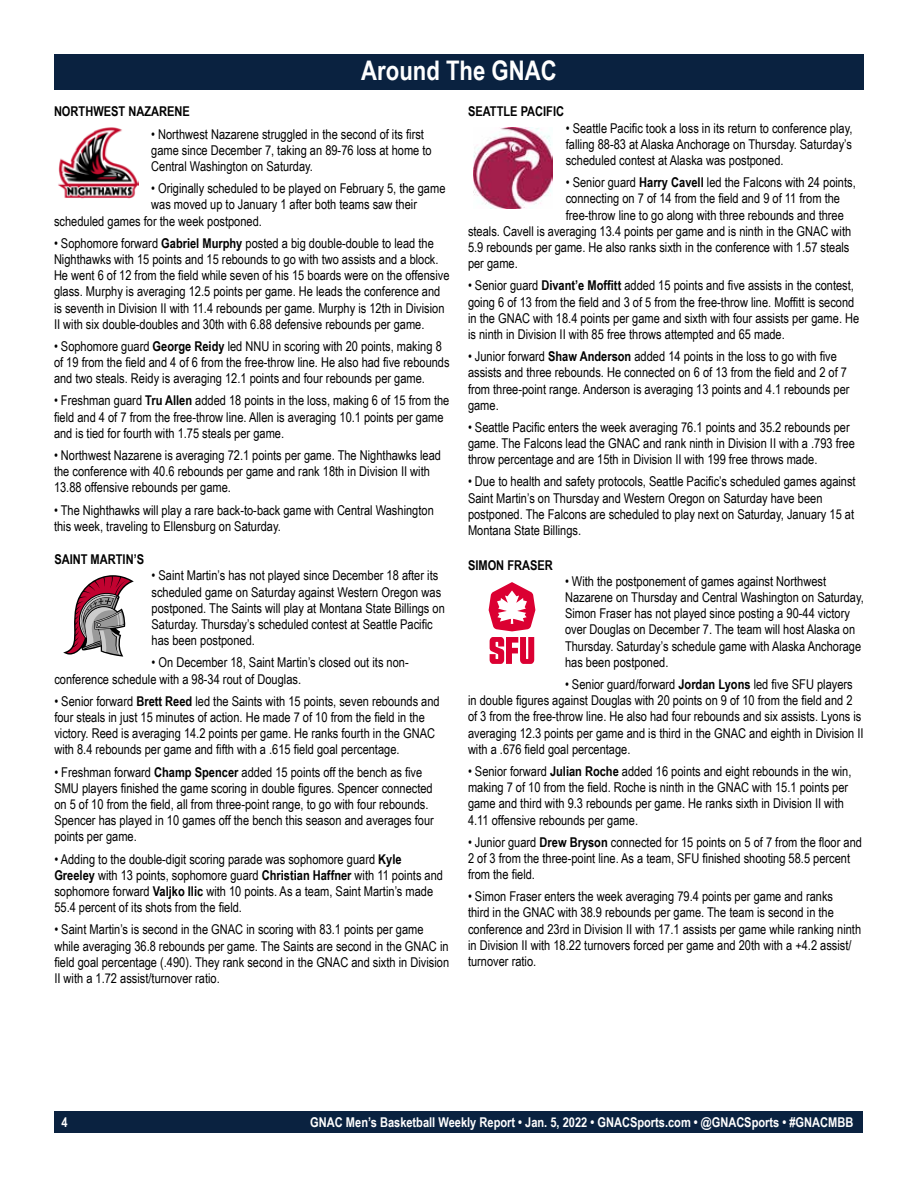
<style>
.page{position:relative;width:918px;height:1188px;background:#fff}
.page>*{position:absolute;margin:0;border:0;box-sizing:border-box;transform-origin:0 0}
.t1{font:700 27px "Arial Narrow";color:#fff}
.t2{font:13.5px/16.2px "Arial Narrow";color:#000}
.t3{font:700 13.5px "Arial Narrow";color:#fff}
.t4{font:700 13.5px "Arial Narrow";color:#000}
.s1{font-weight:700}
</style>
<div class="page">
<div style="left:55px;top:1111px;width:808px;height:22px;background:#0a2240"></div>
<div style="left:54px;top:54px;width:810px;height:36px;background:#0a2240"></div>
<img style="left:58px;top:127px;width:80px;height:71px">
<svg style="left:63px;top:575px;width:71px;height:82px"></svg>
<img style="left:473px;top:127px;width:80px;height:82px">
<svg style="left:490px;top:637px;width:44px;height:27px"></svg>
<svg style="left:489px;top:582px;width:46px;height:49px"></svg>
<h1 class="t1" style="left:361px;top:50px;width:197px">Around The GNAC</h1>
<p class="t4" style="left:54px;top:101px;width:137px">NORTHWEST NAZARENE</p>
<p class="t2" style="left:151px;top:125px;width:282px">• Northwest Nazarene struggled in the second of its first game since December 7, taking an 89-76 loss at home to<br>Central Washington on Saturday.</p>
<p class="t2" style="left:151px;top:180px;width:296px">• Originally scheduled to be played on February 5, the game</p>
<p class="t2" style="left:151px;top:196px;width:267px">was moved up to January 1 after both teams saw their</p>
<p class="t2" style="left:54px;top:212px;width:210px">scheduled games for the week postponed.</p>
<p class="t2" style="left:54px;top:234px;width:397px">• Sophomore forward <span class="s1">Gabriel Murphy</span> posted a big double-double to lead the Nighthawks with 15 points and 15 rebounds to go with two assists and a block.<br>He went 6 of 12 from the field while seven of his 15 boards were on the offensive glass. Murphy is averaging 12.5 points per game. He leads the conference and is seventh in Division II with 11.4 rebounds per game. Murphy is 12th in Division II with six double-doubles and 30th with 6.88 defensive rebounds per game.</p>
<p class="t2" style="left:54px;top:338px;width:397px">• Sophomore guard <span class="s1">George Reidy</span> led NNU in scoring with 20 points, making 8 of 19 from the field and 4 of 6 from the free-throw line. He also had five rebounds and two steals. Reidy is averaging 12.1 points and four rebounds per game.</p>
<p class="t2" style="left:54px;top:392px;width:397px">• Freshman guard <span class="s1">Tru Allen</span> added 18 points in the loss, making 6 of 15 from the field and 4 of 7 from the free-throw line. Allen is averaging 10.1 points per game and is tied for fourth with 1.75 steals per game.</p>
<p class="t2" style="left:54px;top:447px;width:389px">• Northwest Nazarene is averaging 72.1 points per game. The Nighthawks lead the conference with 40.6 rebounds per game and rank 18th in Division II with<br>13.88 offensive rebounds per game.</p>
<p class="t2" style="left:54px;top:501px;width:381px">• The Nighthawks will play a rare back-to-back game with Central Washington this week, traveling to Ellensburg on Saturday.</p>
<p class="t4" style="left:54px;top:549px;width:91px">SAINT MARTIN’S</p>
<p class="t2" style="left:152px;top:567px;width:295px">• Saint Martin’s has not played since December 18 after its scheduled game on Saturday against Western Oregon was postponed. The Saints will play at Montana State Billings on Saturday. Thursday’s scheduled contest at Seattle Pacific has been postponed.</p>
<p class="t2" style="left:54px;top:654px;width:356px;text-indent:97px">• On December 18, Saint Martin’s closed out its non&shy;conference schedule with a 98-34 rout of Douglas.</p>
<p class="t2" style="left:54px;top:692px;width:387px">• Senior forward <span class="s1">Brett Reed</span> led the Saints with 15 points, seven rebounds and four steals in just 15 minutes of action. He made 7 of 10 from the field in the victory. Reed is averaging 14.2 points per game. He ranks fourth in the GNAC with 8.4 rebounds per game and fifth with a .615 field goal percentage.</p>
<p class="t2" style="left:54px;top:763px;width:381px">• Freshman forward <span class="s1">Champ Spencer</span> added 15 points off the bench as five SMU players finished the game scoring in double figures. Spencer connected on 5 of 10 from the field, all from three-point range, to go with four rebounds.<br>Spencer has played in 10 games off the bench this season and averages four points per game.</p>
<p class="t2" style="left:54px;top:850px;width:390px">• Adding to the double-digit scoring parade was sophomore guard <span class="s1">Kyle Greeley</span> with 13 points, sophomore guard <span class="s1">Christian Haffner</span> with 11 points and sophomore forward <span class="s1">Valjko Ilic</span> with 10 points. As a team, Saint Martin’s made 55.4 percent of its shots from the field.</p>
<p class="t2" style="left:54px;top:921px;width:396px">• Saint Martin’s is second in the GNAC in scoring with 83.1 points per game while averaging 36.8 rebounds per game. The Saints are second in the GNAC in field goal percentage (.490). They rank second in the GNAC and sixth in Division II with a 1.72 assist/turnover ratio.</p>
<p class="t4" style="left:468px;top:101px;width:98px">SEATTLE PACIFIC</p>
<p class="t2" style="left:566px;top:119px;width:288px;text-align:justify">• Seattle Pacific took a loss in its return to conference play, falling 88-83 at Alaska Anchorage on Thursday. Saturday’s scheduled contest at Alaska was postponed.</p>
<p class="t2" style="left:566px;top:174px;width:292px">• Senior guard <span class="s1">Harry Cavell</span> led the Falcons with 24 points,</p>
<p class="t2" style="left:566px;top:190px;width:276px">connecting on 7 of 14 from the field and 9 of 11 from the</p>
<p class="t2" style="left:566px;top:206px;width:280px">free-throw line to go along with three rebounds and three</p>
<p class="t2" style="left:468px;top:222px;width:385px">steals. Cavell is averaging 13.4 points per game and is ninth in the GNAC with</p>
<p class="t2" style="left:468px;top:239px;width:383px">5.9 rebounds per game. He also ranks sixth in the conference with 1.57 steals</p>
<p class="t2" style="left:468px;top:255px;width:51px">per game.</p>
<p class="t2" style="left:468px;top:277px;width:393px">• Senior guard <span class="s1">Divant’e Moffitt</span> added 15 points and five assists in the contest, going 6 of 13 from the field and 3 of 5 from the free-throw line. Moffitt is second in the GNAC with 18.4 points per game and sixth with four assists per game. He is ninth in Division II with 85 free throws attempted and 65 made.</p>
<p class="t2" style="left:468px;top:348px;width:383px">• Junior forward <span class="s1">Shaw Anderson</span> added 14 points in the loss to go with five assists and three rebounds. He connected on 6 of 13 from the field and 2 of 7 from three-point range. Anderson is averaging 13 points and 4.1 rebounds per game.</p>
<p class="t2" style="left:468px;top:419px;width:388px">• Seattle Pacific enters the week averaging 76.1 points and 35.2 rebounds per game. The Falcons lead the GNAC and rank ninth in Division II with a .793 free throw percentage and are 15th in Division II with 199 free throws made.</p>
<p class="t2" style="left:468px;top:473px;width:389px">• Due to health and safety protocols, Seattle Pacific’s scheduled games against Saint Martin’s on Thursday and Western Oregon on Saturday have been postponed. The Falcons are scheduled to play next on Saturday, January 15 at Montana State Billings.</p>
<p class="t4" style="left:468px;top:555px;width:86px">SIMON FRASER</p>
<p class="t2" style="left:565px;top:572px;width:300px">• With the postponement of games against Northwest Nazarene on Thursday and Central Washington on Saturday, Simon Fraser has not played since posting a 90-44 victory over Douglas on December 7. The team will host Alaska on Thursday. Saturday’s schedule game with Alaska Anchorage has been postponed.</p>
<p class="t2" style="left:468px;top:676px;width:397px;text-indent:97px">• Senior guard/forward <span class="s1">Jordan Lyons</span> led five SFU players in double figures against Douglas with 20 points on 9 of 10 from the field and 2 of 3 from the free-throw line. He also had four rebounds and six assists. Lyons is averaging 12.3 points per game and is third in the GNAC and eighth in Division II with a .676 field goal percentage.</p>
<p class="t2" style="left:468px;top:763px;width:385px">• Senior forward <span class="s1">Julian Roche</span> added 16 points and eight rebounds in the win, making 7 of 10 from the field. Roche is ninth in the GNAC with 15.1 points per game and third with 9.3 rebounds per game. He ranks sixth in Division II with 4.11 offensive rebounds per game.</p>
<p class="t2" style="left:468px;top:833px;width:396px">• Junior guard <span class="s1">Drew Bryson</span> connected for 15 points on 5 of 7 from the floor and<br>2 of 3 from the three-point line. As a team, SFU finished shooting 58.5 percent from the field.</p>
<p class="t2" style="left:468px;top:888px;width:395px">• Simon Fraser enters the week averaging 79.4 points per game and ranks<br>third in the GNAC with 38.9 rebounds per game. The team is second in the conference and 23rd in Division II with 17.1 assists per game while ranking ninth in Division II with 18.22 turnovers forced per game and 20th with a +4.2 assist/ turnover ratio.</p>
<p class="t3" style="left:61px;top:1112px;width:8px">4</p>
<p class="t3" style="left:310px;top:1112px;width:545px">GNAC Men’s Basketball Weekly Report • Jan. 5, 2022 • GNACSports.com • @GNACSports • #GNACMBB</p>
</div>
